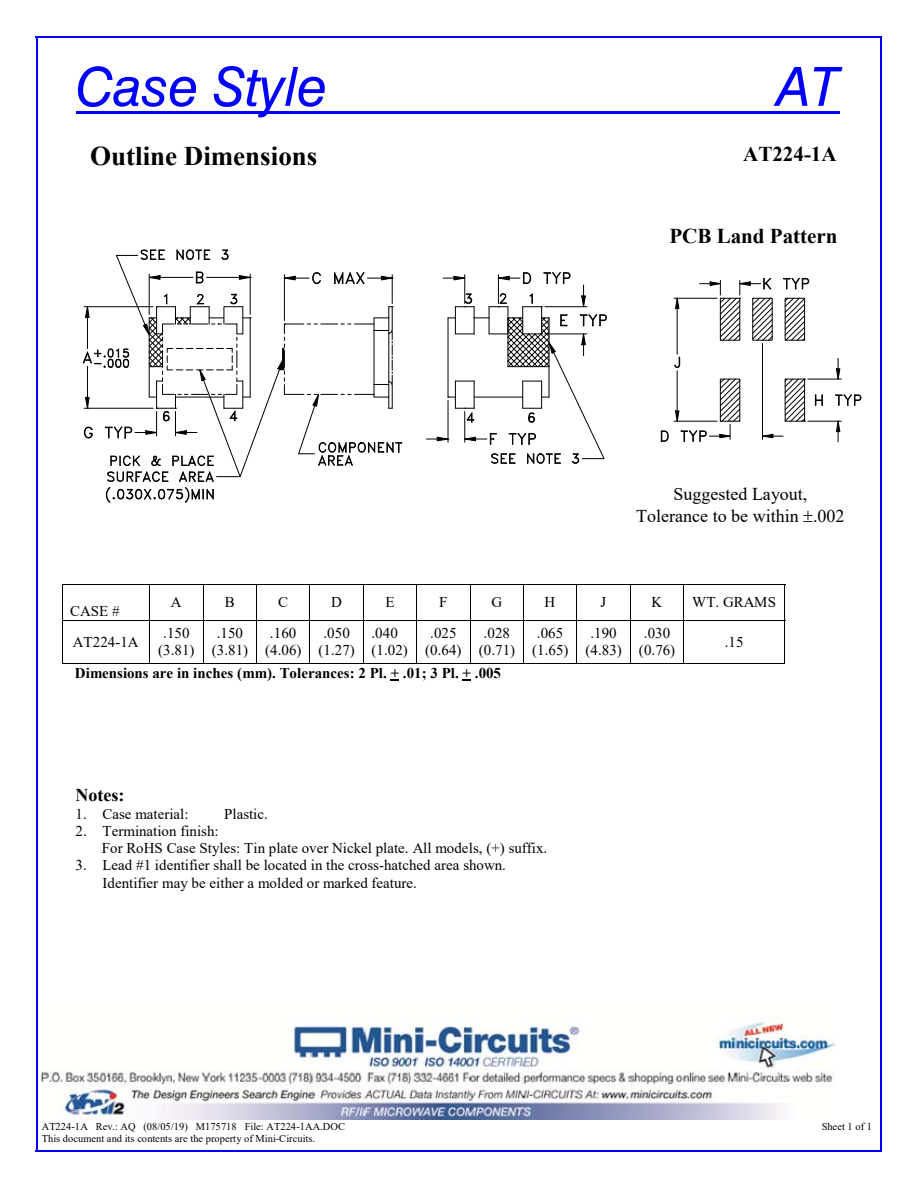
<style>
.page{position:relative;width:918px;height:1188px;background:#fff}
.page>*{position:absolute;margin:0;border:0;box-sizing:border-box;transform-origin:0 0}
.t1{font:italic 54px "Swis 721 BT";color:#00f}
.t2{font:700 27px "Times New Roman";color:#000}
.t3{font:700 21px "Times New Roman";color:#000}
.t4{font:18px/22.2px "Times New Roman";color:#000;text-align:center}
.t5{font:700 18px "Times New Roman";color:#000}
.t6{font:15px/17.2px "Times New Roman";color:#000;text-align:center}
.t7{font:700 15px "Times New Roman";color:#000}
.t8{font:10.5px "Times New Roman";letter-spacing:.005em;color:#000}
</style>
<div class="page">
<img style="left:42px;top:1018px;width:794px;height:102px">
<hr style="left:76px;top:111px;width:764px;height:3px;background:#00f">
<hr style="left:62px;top:584px;width:723px;height:1px;background:#000">
<hr style="left:62px;top:585px;width:1px;height:35px;background:#000">
<hr style="left:150px;top:585px;width:1px;height:35px;background:#000">
<hr style="left:203px;top:585px;width:1px;height:35px;background:#000">
<hr style="left:256px;top:585px;width:1px;height:35px;background:#000">
<hr style="left:310px;top:585px;width:1px;height:35px;background:#000">
<hr style="left:363px;top:585px;width:1px;height:35px;background:#000">
<hr style="left:416px;top:585px;width:1px;height:35px;background:#000">
<hr style="left:470px;top:585px;width:1px;height:35px;background:#000">
<hr style="left:523px;top:585px;width:1px;height:35px;background:#000">
<hr style="left:577px;top:585px;width:1px;height:35px;background:#000">
<hr style="left:630px;top:585px;width:1px;height:35px;background:#000">
<hr style="left:683px;top:585px;width:1px;height:35px;background:#000">
<hr style="left:785px;top:585px;width:1px;height:35px;background:#000">
<hr style="left:62px;top:620px;width:723px;height:1px;background:#000">
<hr style="left:62px;top:620px;width:1px;height:44px;background:#000">
<hr style="left:62px;top:663px;width:88px;height:1px;background:#000">
<hr style="left:150px;top:620px;width:1px;height:44px;background:#000">
<hr style="left:150px;top:663px;width:53px;height:1px;background:#000">
<hr style="left:203px;top:620px;width:1px;height:44px;background:#000">
<hr style="left:204px;top:663px;width:52px;height:1px;background:#000">
<hr style="left:256px;top:620px;width:1px;height:44px;background:#000">
<hr style="left:257px;top:663px;width:53px;height:1px;background:#000">
<hr style="left:310px;top:620px;width:1px;height:44px;background:#000">
<hr style="left:310px;top:663px;width:53px;height:1px;background:#000">
<hr style="left:363px;top:620px;width:1px;height:44px;background:#000">
<hr style="left:364px;top:663px;width:52px;height:1px;background:#000">
<hr style="left:416px;top:620px;width:1px;height:44px;background:#000">
<hr style="left:417px;top:663px;width:53px;height:1px;background:#000">
<hr style="left:470px;top:620px;width:1px;height:44px;background:#000">
<hr style="left:471px;top:663px;width:52px;height:1px;background:#000">
<hr style="left:523px;top:620px;width:1px;height:44px;background:#000">
<hr style="left:524px;top:663px;width:53px;height:1px;background:#000">
<hr style="left:577px;top:620px;width:1px;height:44px;background:#000">
<hr style="left:577px;top:663px;width:53px;height:1px;background:#000">
<hr style="left:630px;top:620px;width:1px;height:44px;background:#000">
<hr style="left:631px;top:663px;width:52px;height:1px;background:#000">
<hr style="left:683px;top:620px;width:1px;height:44px;background:#000">
<hr style="left:684px;top:663px;width:101px;height:1px;background:#000">
<hr style="left:785px;top:620px;width:1px;height:44px;background:#000">
<svg style="left:391px;top:679px;width:8px;height:2px"></svg>
<svg style="left:463px;top:679px;width:8px;height:2px"></svg>
<svg style="left:661px;top:431px;width:7px;height:11px"></svg>
<hr style="left:674px;top:421px;width:43px;height:1px;background:#000">
<hr style="left:674px;top:298px;width:43px;height:1px;background:#000">
<hr style="left:808px;top:379px;width:33px;height:1px;background:#000">
<hr style="left:808px;top:421px;width:33px;height:1px;background:#000">
<svg style="left:836px;top:358px;width:4px;height:22px"></svg>
<svg style="left:836px;top:395px;width:26px;height:11px"></svg>
<svg style="left:675px;top:278px;width:148px;height:164px"></svg>
<svg style="left:836px;top:420px;width:4px;height:22px"></svg>
<div style="left:785px;top:379px;width:20px;height:42px;border:1px solid #000"></div>
<div style="left:785px;top:298px;width:20px;height:42px;border:1px solid #000"></div>
<div style="left:753px;top:298px;width:19px;height:42px;border:1px solid #000"></div>
<svg style="left:426px;top:272px;width:181px;height:192px"></svg>
<svg style="left:83px;top:250px;width:319px;height:252px"></svg>
<hr style="left:36px;top:36px;width:846px;height:1px;background:#00f">
<hr style="left:36px;top:37px;width:1px;height:1114px;background:#00f">
<hr style="left:881px;top:37px;width:1px;height:1114px;background:#00f">
<hr style="left:36px;top:1151px;width:846px;height:1px;background:#00f">
<h1 class="t1" style="left:76px;top:54px;width:253px">Case Style</h1>
<h1 class="t1" style="left:778px;top:54px;width:63px">AT</h1>
<h2 class="t2" style="left:90px;top:141px;width:229px">Outline Dimensions</h2>
<h3 class="t3" style="left:743px;top:143px;width:95px">AT224-1A</h3>
<h3 class="t3" style="left:669px;top:224px;width:170px">PCB Land Pattern</h3>
<p class="t6" style="left:70px;top:602px;width:51px">CASE #</p>
<p class="t4" style="left:636px;top:483px;width:210px">Suggested Layout,<br>Tolerance to be within .002</p>
<p class="t6" style="left:171px;top:594px;width:12px">A</p>
<p class="t6" style="left:225px;top:594px;width:11px">B</p>
<p class="t6" style="left:278px;top:594px;width:11px">C</p>
<p class="t6" style="left:331px;top:594px;width:12px">D</p>
<p class="t6" style="left:386px;top:594px;width:11px">E</p>
<p class="t6" style="left:439px;top:594px;width:10px">F</p>
<p class="t6" style="left:491px;top:594px;width:12px">G</p>
<p class="t6" style="left:545px;top:594px;width:12px">H</p>
<p class="t6" style="left:601px;top:594px;width:7px">J</p>
<p class="t6" style="left:652px;top:594px;width:12px">K</p>
<p class="t6" style="left:692px;top:594px;width:86px">WT. GRAMS</p>
<p class="t6" style="left:73px;top:633px;width:67px">AT224-1A</p>
<p class="t6" style="left:158px;top:624px;width:38px">.150 (3.81)</p>
<p class="t6" style="left:212px;top:624px;width:38px">.150 (3.81)</p>
<p class="t6" style="left:265px;top:624px;width:38px">.160 (4.06)</p>
<p class="t6" style="left:319px;top:624px;width:38px">.050 (1.27)</p>
<p class="t6" style="left:372px;top:624px;width:38px;text-align:left">.040 (1.02)</p>
<p class="t6" style="left:425px;top:624px;width:38px">.025 (0.64)</p>
<p class="t6" style="left:479px;top:624px;width:38px">.028 (0.71)</p>
<p class="t6" style="left:532px;top:624px;width:38px">.065 (1.65)</p>
<p class="t6" style="left:586px;top:624px;width:38px">.190 (4.83)</p>
<p class="t6" style="left:639px;top:624px;width:38px">.030 (0.76)</p>
<p class="t6" style="left:725px;top:633px;width:20px">.15</p>
<p class="t7" style="left:75px;top:664px;width:428px">Dimensions are in inches (mm). Tolerances: 2 Pl. + .01; 3 Pl. + .005</p>
<p class="t5" style="left:76px;top:785px;width:50px">Notes:</p>
<p class="t6" style="left:76px;top:805px;width:115px">1. Case material:</p>
<p class="t6" style="left:224px;top:805px;width:45px">Plastic.</p>
<p class="t6" style="left:102px;top:822px;width:447px;text-align:left;text-indent:-26px">2. Termination finish:<br>For RoHS Case Styles: Tin plate over Nickel plate. All models, (+) suffix.</p>
<p class="t6" style="left:103px;top:857px;width:405px;text-align:left;text-indent:-27px">3. Lead #1 identifier shall be located in the cross-hatched area shown.<br>Identifier may be either a molded or marked feature.</p>
<p class="t8" style="left:42px;top:1121px;width:305px">AT224-1A Rev.: AQ (08/05/19) M175718 File: AT224-1AA.DOC</p>
<p class="t8" style="left:822px;top:1121px;width:52px">Sheet 1 of 1</p>
<p class="t8" style="left:42px;top:1133px;width:275px">This document and its contents are the property of Mini-Circuits.</p>
</div>
